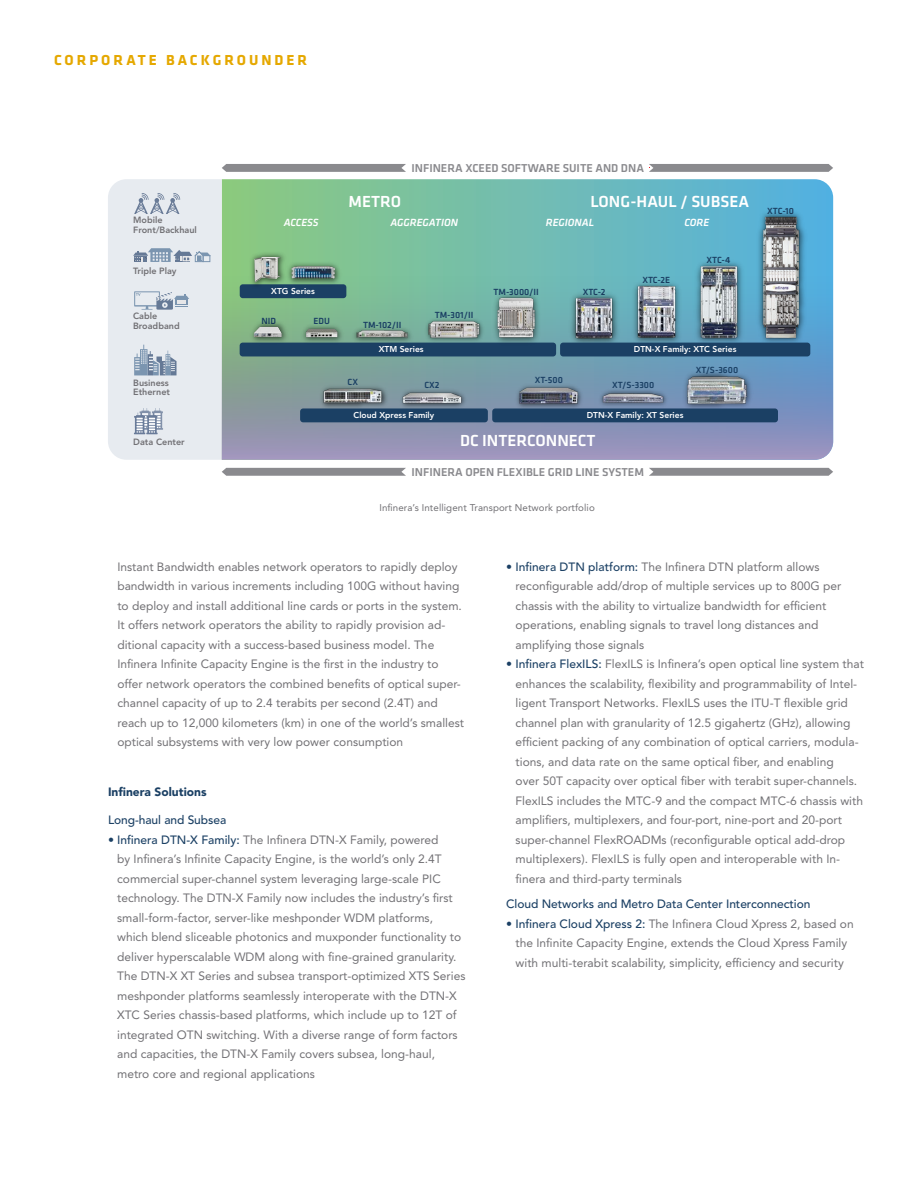
<style>
.page{position:relative;width:918px;height:1188px;background:#fff}
.page>*{position:absolute;margin:0;border:0;box-sizing:border-box;transform-origin:0 0}
.t1{font:500 16.65px "Klavika";color:#fff}
.t2{font:700 15px "Klavika";letter-spacing:.2em;color:#e5a800}
.t3{font:12px/19.5px "Avenir LT Std";color:#717074}
.t4{font:500 12px "Avenir LT Std";letter-spacing:-.005em;color:#1b4064}
.t5{font:900 12px "Avenir LT Std";color:#1b4064}
.t6{font:500 11.85px "Klavika";color:#8a8a8e}
.t7{font:italic 500 10.8px "Klavika";color:#fff}
.t8{font:9.75px "Avenir LT Std";letter-spacing:.01em;color:#717074}
.t9{font:500 9.3px "Klavika";color:#1b4064}
.t10{font:800 9px/9.3px "Avenir LT Std";color:#717074}
.t11{font:800 8.55px "Avenir LT Std";color:#fff}
.s1{font-weight:500;color:#1b4064}
</style>
<div class="page">
<svg style="left:222px;top:164px;width:184px;height:8px"></svg>
<svg style="left:649px;top:468px;width:184px;height:8px"></svg>
<svg style="left:222px;top:468px;width:184px;height:8px"></svg>
<svg style="left:222px;top:179px;width:611px;height:94px;background:#72bdae"></svg>
<svg style="left:222px;top:273px;width:611px;height:187px;background:#80a0ad"></svg>
<svg style="left:108px;top:179px;width:114px;height:281px;background:#dee4ea"></svg>
<div style="left:240px;top:343px;width:316px;height:13px;background:#1b4064;border-radius:3px"></div>
<img style="left:248px;top:319px;width:42px;height:24px">
<img style="left:254px;top:327px;width:28px;height:10px">
<img style="left:317px;top:383px;width:73px;height:25px">
<img style="left:323px;top:387px;width:60px;height:18px">
<div style="left:300px;top:408px;width:188px;height:14px;background:#1b4064;border-radius:3px"></div>
<img style="left:754px;top:208px;width:55px;height:135px">
<img style="left:761px;top:215px;width:39px;height:124px">
<img style="left:691px;top:258px;width:55px;height:85px">
<img style="left:695px;top:263px;width:47px;height:76px">
<img style="left:630px;top:279px;width:55px;height:64px">
<img style="left:635px;top:285px;width:42px;height:54px">
<img style="left:567px;top:290px;width:56px;height:53px">
<img style="left:568px;top:291px;width:53px;height:52px">
<div style="left:560px;top:343px;width:250px;height:13px;background:#1b4064;border-radius:3px"></div>
<div style="left:240px;top:284px;width:106px;height:14px;background:#1b4064;border-radius:3px"></div>
<img style="left:289px;top:259px;width:55px;height:26px">
<img style="left:292px;top:266px;width:35px;height:13px">
<img style="left:248px;top:250px;width:41px;height:35px">
<img style="left:254px;top:257px;width:27px;height:25px">
<img style="left:514px;top:381px;width:72px;height:27px">
<img style="left:519px;top:385px;width:60px;height:20px">
<img style="left:680px;top:368px;width:75px;height:40px">
<img style="left:683px;top:371px;width:68px;height:37px">
<div style="left:492px;top:408px;width:286px;height:14px;background:#1b4064;border-radius:3px"></div>
<svg style="left:649px;top:164px;width:184px;height:8px"></svg>
<img style="left:597px;top:387px;width:74px;height:22px">
<img style="left:600px;top:390px;width:67px;height:17px">
<img style="left:398px;top:387px;width:71px;height:22px">
<img style="left:400px;top:390px;width:64px;height:16px">
<img style="left:350px;top:324px;width:65px;height:19px">
<img style="left:354px;top:328px;width:56px;height:11px">
<img style="left:423px;top:315px;width:63px;height:28px">
<img style="left:426px;top:319px;width:56px;height:22px">
<img style="left:489px;top:290px;width:55px;height:53px">
<img style="left:495px;top:296px;width:43px;height:44px">
<img style="left:299px;top:321px;width:47px;height:22px">
<img style="left:306px;top:329px;width:31px;height:8px">
<p class="t2" style="left:54px;top:49px;width:255px">CORPORATE BACKGROUNDER</p>
<p class="t10" style="left:133px;top:214px;width:65px;line-height:10.4px">Mobile<br>Front/Backhaul</p>
<p class="t10" style="left:133px;top:266px;width:45px">Triple Play</p>
<p class="t10" style="left:133px;top:312px;width:48px">Cable<br>Broadband</p>
<p class="t10" style="left:133px;top:378px;width:38px">Business<br>Ethernet</p>
<p class="t10" style="left:133px;top:437px;width:53px">Data Center</p>
<p class="t6" style="left:412px;top:160px;width:234px">INFINERA XCEED SOFTWARE SUITE AND DNA</p>
<h1 class="t1" style="left:349px;top:190px;width:54px">METRO</h1>
<h1 class="t1" style="left:590px;top:190px;width:160px">LONG-HAUL / SUBSEA</h1>
<p class="t7" style="left:284px;top:215px;width:37px">ACCESS</p>
<p class="t7" style="left:390px;top:215px;width:69px">AGGREGATION</p>
<p class="t7" style="left:546px;top:215px;width:50px">REGIONAL</p>
<p class="t7" style="left:684px;top:215px;width:26px">CORE</p>
<p class="t11" style="left:271px;top:286px;width:45px">XTG Series</p>
<p class="t9" style="left:262px;top:314px;width:16px">NID</p>
<p class="t9" style="left:313px;top:314px;width:18px">EDU</p>
<p class="t9" style="left:363px;top:318px;width:40px">TM-102/II</p>
<p class="t11" style="left:379px;top:344px;width:46px">XTM Series</p>
<p class="t9" style="left:435px;top:309px;width:40px">TM-301/II</p>
<p class="t9" style="left:348px;top:375px;width:12px">CX</p>
<p class="t9" style="left:424px;top:379px;width:17px">CX2</p>
<p class="t9" style="left:493px;top:286px;width:47px">TM-3000/II</p>
<p class="t9" style="left:583px;top:285px;width:24px">XTC-2</p>
<p class="t9" style="left:642px;top:274px;width:29px">XTC-2E</p>
<p class="t9" style="left:707px;top:254px;width:25px">XTC-4</p>
<p class="t11" style="left:634px;top:344px;width:104px">DTN-X Family: XTC Series</p>
<p class="t9" style="left:696px;top:364px;width:44px">XT/S-3600</p>
<p class="t9" style="left:535px;top:374px;width:30px">XT-500</p>
<p class="t9" style="left:612px;top:379px;width:44px">XT/S-3300</p>
<p class="t11" style="left:354px;top:410px;width:82px">Cloud Xpress Family</p>
<p class="t11" style="left:587px;top:410px;width:98px">DTN-X Family: XT Series</p>
<h1 class="t1" style="left:460px;top:429px;width:137px">DC INTERCONNECT</h1>
<p class="t6" style="left:412px;top:464px;width:234px">INFINERA OPEN FLEXIBLE GRID LINE SYSTEM</p>
<p class="t8" style="left:379px;top:502px;width:217px">Infinera’s Intelligent Transport Network portfolio</p>
<p class="t9" style="left:767px;top:204px;width:28px">XTC-10</p>
<p class="t3" style="left:117px;top:557px;width:348px">Instant Bandwidth enables network operators to rapidly deploy bandwidth in various increments including 100G without having to deploy and install additional line cards or ports in the system.<br>It offers network operators the ability to rapidly provision ad&shy;ditional capacity with a success-based business model. The Infinera Infinite Capacity Engine is the first in the industry to offer network operators the combined benefits of optical super&shy;channel capacity of up to 2.4 terabits per second (2.4T) and reach up to 12,000 kilometers (km) in one of the world’s smallest optical subsystems with very low power consumption</p>
<p class="t5" style="left:108px;top:784px;width:100px">Infinera Solutions</p>
<p class="t4" style="left:108px;top:813px;width:120px">Long-haul and Subsea</p>
<p class="t3" style="left:117px;top:830px;width:350px;text-indent:-9px"><span class="s1">• Infinera DTN-X Family:</span> The Infinera DTN-X Family, powered<br>by Infinera’s Infinite Capacity Engine, is the world’s only 2.4T commercial super-channel system leveraging large-scale PIC technology. The DTN-X Family now includes the industry’s first small-form-factor, server-like meshponder WDM platforms, which blend sliceable photonics and muxponder functionality to deliver hyperscalable WDM along with fine-grained granularity.<br>The DTN-X XT Series and subsea transport-optimized XTS Series meshponder platforms seamlessly interoperate with the DTN-X XTC Series chassis-based platforms, which include up to 12T of integrated OTN switching. With a diverse range of form factors and capacities, the DTN-X Family covers subsea, long-haul, metro core and regional applications</p>
<p class="t3" style="left:516px;top:557px;width:327px;text-indent:-9px"><span class="s1">• Infinera DTN platform:</span> The Infinera DTN platform allows reconfigurable add/drop of multiple services up to 800G per chassis with the ability to virtualize bandwidth for efficient operations, enabling signals to travel long distances and amplifying those signals</p>
<p class="t3" style="left:516px;top:654px;width:350px;text-indent:-9px"><span class="s1">• Infinera FlexILS:</span> FlexILS is Infinera’s open optical line system that enhances the scalability, flexibility and programmability of Intel&shy;ligent Transport Networks. FlexILS uses the ITU-T flexible grid channel plan with granularity of 12.5 gigahertz (GHz), allowing efficient packing of any combination of optical carriers, modula&shy;tions, and data rate on the same optical fiber, and enabling<br>over 50T capacity over optical fiber with terabit super-channels.<br>FlexILS includes the MTC-9 and the compact MTC-6 chassis with amplifiers, multiplexers, and four-port, nine-port and 20-port super-channel FlexROADMs (reconfigurable optical add-drop multiplexers). FlexILS is fully open and interoperable with In&shy;finera and third-party terminals</p>
<p class="t4" style="left:506px;top:897px;width:306px">Cloud Networks and Metro Data Center Interconnection</p>
<p class="t3" style="left:506px;top:914px;width:349px;text-align:center"><span class="s1">• Infinera Cloud Xpress 2:</span> The Infinera Cloud Xpress 2, based on the Infinite Capacity Engine, extends the Cloud Xpress Family with multi-terabit scalability, simplicity, efficiency and security</p>
</div>
